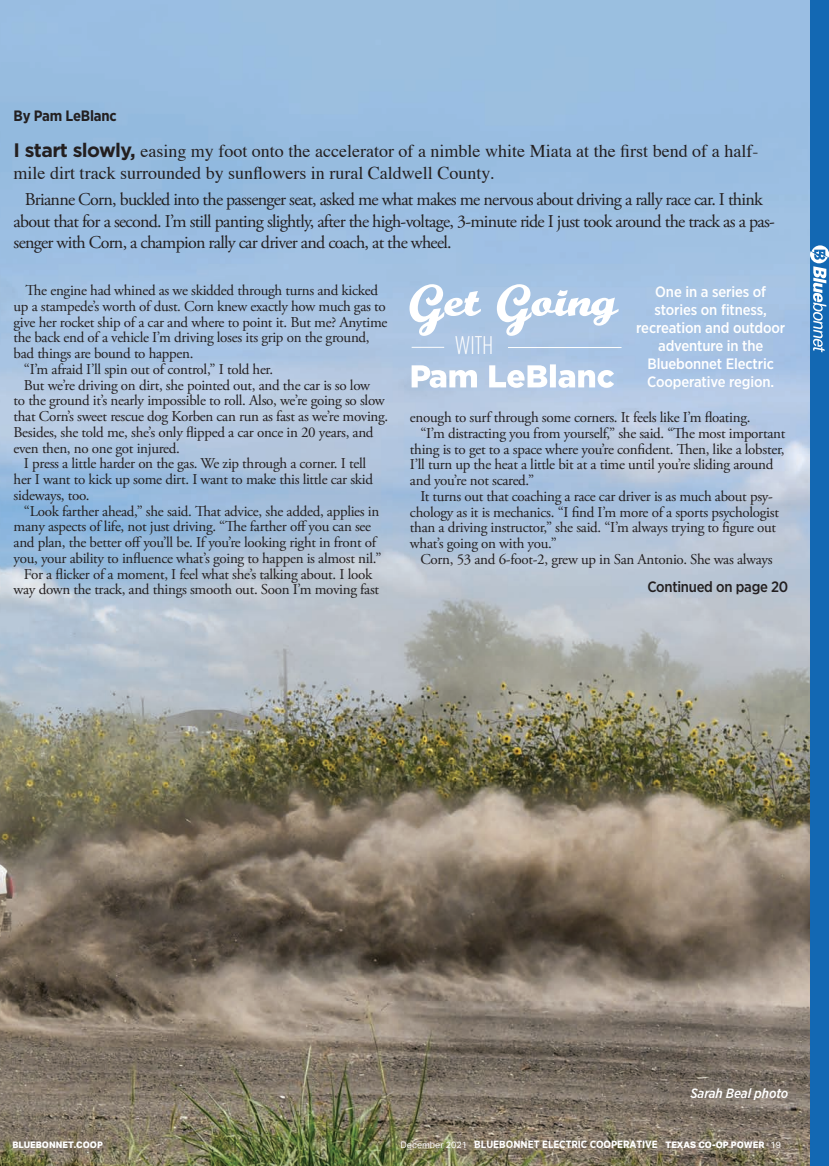
<style>
.page{position:relative;width:829px;height:1166px;background:#fff}
.page>*{position:absolute;margin:0;border:0;box-sizing:border-box;transform-origin:0 0}
.t1{font:300 25.5px "Gotham Condensed";color:#fff}
.t2{font:18px/21.6px "Adobe Garamond Pro";letter-spacing:-.04em;color:#231f20}
.t3{font:18px/21.6px "Times";color:#231f20}
.t4{font:15px "Adobe Garamond Pro";letter-spacing:-.02em;color:#231f20}
.t5{font:500 15px/18px "Gotham Narrow";letter-spacing:-.01em;color:#fff;text-align:center}
.t6{font:500 15px "Gotham Narrow";letter-spacing:-.02em;color:#231f20}
.t7{font:700 15px "Gotham Narrow";letter-spacing:-.01em;color:#231f20}
.t8{font:italic 500 13.5px "Gotham Narrow";letter-spacing:-.01em;color:#fff}
.t9{font:700 10.5px "Gotham Narrow";letter-spacing:-.01em;color:#fff}
.t10{font:800 9px "Aktiv Grotesk";color:#fff}
.s1{font-family:"Gotham";font-weight:700;font-size:19.5px}
.s2{font-family:"Aktiv Grotesk";font-weight:400;font-size:9px}
.s3{font-family:"Aktiv Grotesk";font-weight:800;font-size:9px}
</style>
<div class="page">
<img style="left:0;top:0;width:809px;height:1166px">
<div style="left:809px;top:0;width:19px;height:1166px;background:#1368b3"></div>
<svg style="left:809px;top:245px;width:19px;height:107px"></svg>
<hr style="left:411px;top:347px;width:33px;height:1px;background:#fff">
<svg style="left:409px;top:284px;width:209px;height:52px"></svg>
<hr style="left:507px;top:347px;width:114px;height:1px;background:#fff">
<svg style="left:411px;top:364px;width:202px;height:24px"></svg>
<p class="t7" style="left:14px;top:106px;width:105px">By Pam LeBlanc</p>
<p class="t3" style="left:14px;top:139px;width:746px"><span class="s1">I start slowly,</span> easing my foot onto the accelerator of a nimble white Miata at the first bend of a half&shy;mile dirt track surrounded by sunflowers in rural Caldwell County.</p>
<p class="t2" style="left:14px;top:189px;width:762px;text-indent:11px">Brianne Corn, buckled into the passenger seat, asked me what makes me nervous about driving a rally race car. I think about that for a second. I’m still panting slightly, after the high-voltage, 3-minute ride I just took around the track as a pas&shy;senger with Corn, a champion rally car driver and coach, at the wheel.</p>
<p class="t4" style="left:26px;top:281px;width:354px">The engine had whined as we skidded through turns and kicked</p>
<p class="t4" style="left:14px;top:297px;width:373px">up a stampede’s worth of dust. Corn knew exactly how much gas to</p>
<p class="t4" style="left:14px;top:313px;width:375px">give her rocket ship of a car and where to point it. But me? Anytime</p>
<p class="t4" style="left:14px;top:328px;width:357px">the back end of a vehicle I’m driving loses its grip on the ground,</p>
<p class="t4" style="left:14px;top:344px;width:181px">bad things are bound to happen.</p>
<p class="t4" style="left:24px;top:360px;width:250px">“I’m afraid I’ll spin out of control,” I told her.</p>
<p class="t4" style="left:24px;top:376px;width:347px">But we’re driving on dirt, she pointed out, and the car is so low</p>
<p class="t4" style="left:14px;top:391px;width:372px">to the ground it’s nearly impossible to roll. Also, we’re going so slow</p>
<p class="t4" style="left:14px;top:407px;width:376px">that Corn’s sweet rescue dog Korben can run as fast as we’re moving.</p>
<p class="t4" style="left:14px;top:423px;width:361px">Besides, she told me, she’s only flipped a car once in 20 years, and</p>
<p class="t4" style="left:14px;top:439px;width:168px">even then, no one got injured.</p>
<p class="t4" style="left:24px;top:454px;width:343px">I press a little harder on the gas. We zip through a corner. I tell</p>
<p class="t4" style="left:14px;top:470px;width:361px">her I want to kick up some dirt. I want to make this little car skid</p>
<p class="t4" style="left:14px;top:486px;width:78px">sideways, too.</p>
<p class="t4" style="left:24px;top:502px;width:357px">“Look farther ahead,” she said. That advice, she added, applies in</p>
<p class="t4" style="left:14px;top:517px;width:359px">many aspects of life, not just driving. “The farther off you can see</p>
<p class="t4" style="left:14px;top:533px;width:364px">and plan, the better off you’ll be. If you’re looking right in front of</p>
<p class="t4" style="left:14px;top:549px;width:369px">you, your ability to influence what’s going to happen is almost nil.”</p>
<p class="t4" style="left:24px;top:565px;width:350px">For a flicker of a moment, I feel what she’s talking about. I look</p>
<p class="t4" style="left:14px;top:580px;width:367px">way down the track, and things smooth out. Soon I’m moving fast</p>
<p class="t5" style="left:636px;top:282px;width:150px">One in a series of stories on fitness, recreation and outdoor adventure in the<br>Bluebonnet Electric<br>Cooperative region.</p>
<h1 class="t1" style="left:454px;top:331px;width:40px">WITH</h1>
<p class="t4" style="left:410px;top:408px;width:342px">enough to surf through some corners. It feels like I’m floating.</p>
<p class="t4" style="left:420px;top:424px;width:366px">“I’m distracting you from yourself,” she said. “The most important</p>
<p class="t4" style="left:410px;top:440px;width:376px">thing is to get to a space where you’re confident. Then, like a lobster,</p>
<p class="t4" style="left:410px;top:455px;width:364px">I’ll turn up the heat a little bit at a time until you’re sliding around</p>
<p class="t4" style="left:410px;top:471px;width:126px">and you’re not scared.”</p>
<p class="t4" style="left:420px;top:487px;width:354px">It turns out that coaching a race car driver is as much about psy-</p>
<p class="t4" style="left:410px;top:503px;width:370px">chology as it is mechanics. “I find I’m more of a sports psychologist</p>
<p class="t4" style="left:410px;top:518px;width:367px">than a driving instructor,” she said. “I’m always trying to figure out</p>
<p class="t4" style="left:410px;top:534px;width:148px">what’s going on with you.”</p>
<p class="t4" style="left:420px;top:550px;width:354px">Corn, 53 and 6-foot-2, grew up in San Antonio. She was always</p>
<p class="t6" style="left:647px;top:577px;width:142px">Continued on page 20</p>
<p class="t8" style="left:690px;top:1085px;width:99px">Sarah Beal photo</p>
<p class="t10" style="left:12px;top:1139px;width:92px">BLUEBONNET.COOP</p>
<p class="t9" style="left:400px;top:1137px;width:382px"><span class="s2">December 2021</span> BLUEBONNET ELECTRIC COOPERATIVE <span class="s3">TEXAS CO-OP POWER</span> <span class="s2">19</span></p>
</div>
